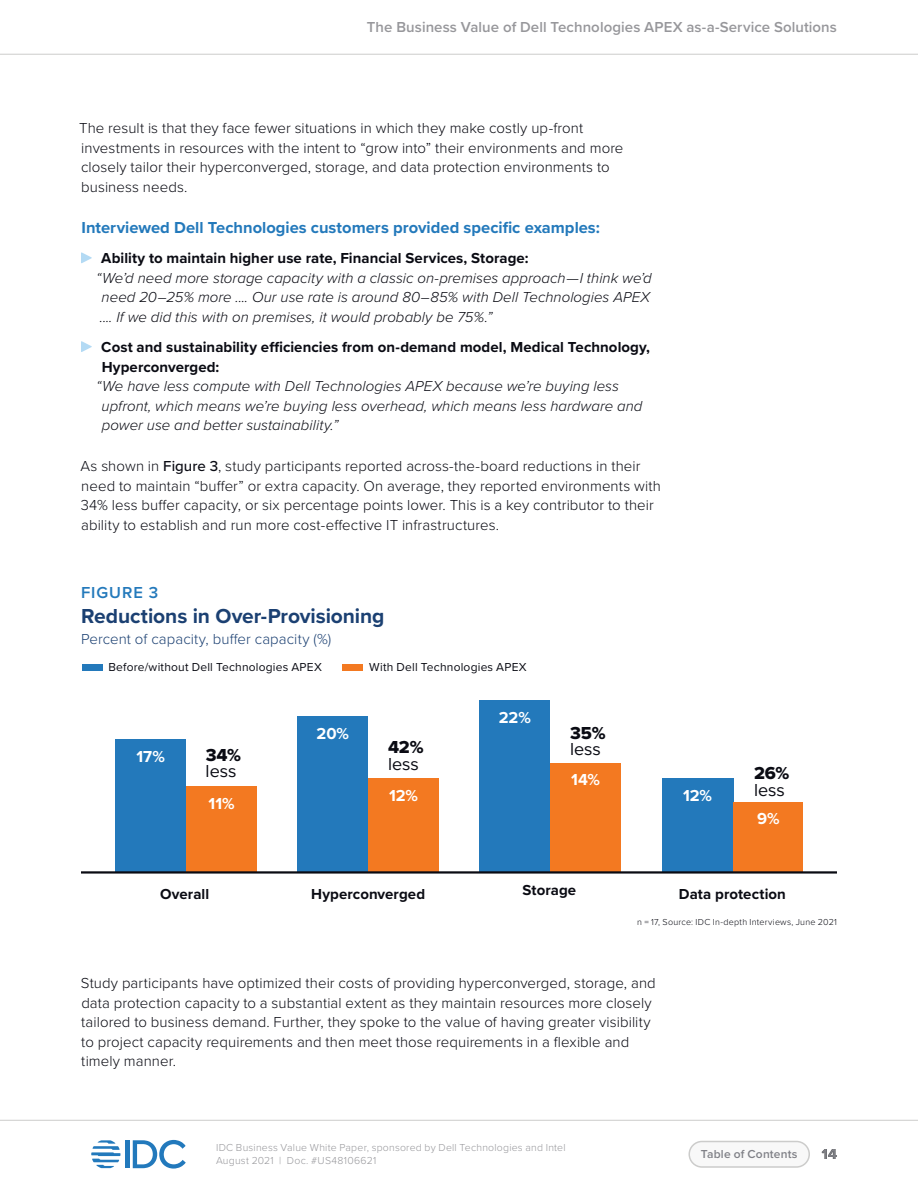
<style>
.page{position:relative;width:918px;height:1188px;background:#fff}
.page>*{position:absolute;margin:0;border:0;box-sizing:border-box;transform-origin:0 0}
.t1{font:700 21px "Proxima Nova";letter-spacing:-.005em;color:#1b4072}
.t2{font:18px "Proxima Nova";color:#0a0b13}
.t3{font:18px "Proxima Nova Extrabld";color:#0a0b13}
.t4{font:700 16.5px "Proxima Nova";color:#2379bb}
.t5{font:700 16.5px "Proxima Nova";letter-spacing:-.005em;color:#fff}
.t6{font:600 16.5px "Proxima Nova";letter-spacing:.06em;color:#2379bb}
.t7{font:300 15px/19.5px "Proxima Nova";letter-spacing:.005em;color:#0a0b13}
.t8{font:italic 300 15px/19.5px "Proxima Nova";letter-spacing:.005em;color:#0a0b13;text-align:justify}
.t9{font:700 15px/19.5px "Proxima Nova";letter-spacing:.005em;color:#0a0b13}
.t10{font:600 15px "Proxima Nova";letter-spacing:.005em;color:#97979b}
.t11{font:300 15px "Proxima Nova";letter-spacing:.005em;color:#1b4072}
.t12{font:700 15px "Proxima Nova";color:#000}
.t13{font:12px "Proxima Nova";letter-spacing:.015em;color:#0a0b13}
.t14{font:600 12px "Proxima Nova";letter-spacing:.015em;color:#808187}
.t15{font:300 10.5px/13.5px "Proxima Nova";letter-spacing:.02em;color:#97979b}
.t16{font:300 9px "Proxima Nova";letter-spacing:.025em;color:#0a0b13}
.s1{font-weight:500}
</style>
<div class="page">
<div style="left:689px;top:1142px;width:120px;height:25px;background:#f8f8f8;border-radius:13px"></div>
<div style="left:688px;top:1141px;width:122px;height:27px;border:2px solid #cccccb;border-radius:13px"></div>
<hr style="left:0;top:54px;width:918px;height:1px;background:#cccccb">
<hr style="left:0;top:1120px;width:918px;height:1px;background:#cccccb">
<hr style="left:125px;top:1140px;width:4px;height:28px;background:#2279bc">
<svg style="left:133px;top:1140px;width:53px;height:29px"></svg>
<svg style="left:91px;top:1140px;width:29px;height:28px"></svg>
<svg style="left:81px;top:252px;width:11px;height:11px"></svg>
<svg style="left:81px;top:341px;width:11px;height:11px"></svg>
<div style="left:82px;top:664px;width:20px;height:6px;background:#2379bb"></div>
<div style="left:343px;top:664px;width:20px;height:6px;background:#f37921"></div>
<div style="left:115px;top:739px;width:71px;height:133px;background:#2379bb"></div>
<div style="left:186px;top:786px;width:71px;height:86px;background:#f37921"></div>
<div style="left:297px;top:716px;width:71px;height:156px;background:#2379bb"></div>
<div style="left:368px;top:778px;width:71px;height:94px;background:#f37921"></div>
<div style="left:480px;top:700px;width:70px;height:172px;background:#2379bb"></div>
<div style="left:550px;top:763px;width:71px;height:109px;background:#f37921"></div>
<div style="left:662px;top:778px;width:71px;height:94px;background:#2379bb"></div>
<div style="left:733px;top:802px;width:70px;height:70px;background:#f37921"></div>
<hr style="left:81px;top:871px;width:756px;height:3px;background:#0a0b13">
<p class="t10" style="left:367px;top:16px;width:472px">The Business Value of Dell Technologies APEX as-a-Service Solutions</p>
<p class="t7" style="left:79px;top:118px;width:546px">The result is that they face fewer situations in which they make costly up-front investments in resources with the intent to “grow into” their environments and more closely tailor their hyperconverged, storage, and data protection environments to business needs.</p>
<p class="t4" style="left:81px;top:215px;width:520px">Interviewed Dell Technologies customers provided specific examples:</p>
<p class="t9" style="left:101px;top:248px;width:429px">Ability to maintain higher use rate, Financial Services, Storage:</p>
<p class="t8" style="left:96px;top:267px;width:557px">“We’d need more storage capacity with a classic on-premises approach — I think we’d need 20–25% more .... Our use rate is around 80–85% with Dell Technologies APEX .... If we did this with on premises, it would probably be 75%.”</p>
<p class="t9" style="left:101px;top:337px;width:550px">Cost and sustainability efficiencies from on-demand model, Medical Technology,<br>Hyperconverged:</p>
<p class="t8" style="left:102px;top:375px;width:542px;text-align:left;text-indent:-5px">“We have less compute with Dell Technologies APEX because we’re buying less upfront, which means we’re buying less overhead, which means less hardware and power use and better sustainability.”</p>
<p class="t7" style="left:80px;top:456px;width:582px">As shown in <span class="s1">Figure 3</span>, study participants reported across-the-board reductions in their need to maintain “buffer” or extra capacity. On average, they reported environments with 34% less buffer capacity, or six percentage points lower. This is a key contributor to their ability to establish and run more cost-effective IT infrastructures.</p>
<p class="t6" style="left:81px;top:580px;width:79px">FIGURE 3</p>
<h1 class="t1" style="left:81px;top:600px;width:305px">Reductions in Over-Provisioning</h1>
<p class="t11" style="left:81px;top:628px;width:252px">Percent of capacity, buffer capacity (%)</p>
<p class="t13" style="left:109px;top:658px;width:215px">Before/without Dell Technologies APEX</p>
<p class="t13" style="left:369px;top:658px;width:159px">With Dell Technologies APEX</p>
<p class="t5" style="left:137px;top:744px;width:30px">17%</p>
<p class="t3" style="left:206px;top:741px;width:37px">34%</p>
<p class="t2" style="left:206px;top:758px;width:32px">less</p>
<p class="t5" style="left:209px;top:791px;width:27px">11%</p>
<p class="t5" style="left:317px;top:721px;width:34px">20%</p>
<p class="t3" style="left:388px;top:734px;width:37px">42%</p>
<p class="t2" style="left:388px;top:751px;width:32px">less</p>
<p class="t5" style="left:389px;top:783px;width:31px">12%</p>
<p class="t5" style="left:499px;top:705px;width:34px">22%</p>
<p class="t3" style="left:570px;top:719px;width:37px">35%</p>
<p class="t2" style="left:570px;top:736px;width:32px">less</p>
<p class="t5" style="left:571px;top:767px;width:30px">14%</p>
<p class="t5" style="left:683px;top:783px;width:31px">12%</p>
<p class="t3" style="left:754px;top:760px;width:37px">26%</p>
<p class="t2" style="left:754px;top:776px;width:32px">less</p>
<p class="t5" style="left:757px;top:806px;width:24px">9%</p>
<p class="t9" style="left:160px;top:884px;width:50px">Overall</p>
<p class="t9" style="left:311px;top:884px;width:115px">Hyperconverged</p>
<p class="t9" style="left:523px;top:880px;width:55px">Storage</p>
<p class="t9" style="left:679px;top:884px;width:109px">Data protection</p>
<p class="t16" style="left:637px;top:915px;width:201px">n = 17, Source: IDC In-depth Interviews, June 2021</p>
<p class="t7" style="left:81px;top:973px;width:576px">Study participants have optimized their costs of providing hyperconverged, storage, and data protection capacity to a substantial extent as they maintain resources more closely tailored to business demand. Further, they spoke to the value of having greater visibility to project capacity requirements and then meet those requirements in a flexible and timely manner.</p>
<p class="t15" style="left:216px;top:1140px;width:351px">IDC Business Value White Paper, sponsored by Dell Technologies and Intel<br>August 2021 | Doc. #US48106621</p>
<p class="t14" style="left:701px;top:1145px;width:98px">Table of Contents</p>
<p class="t12" style="left:822px;top:1142px;width:17px">14</p>
</div>
